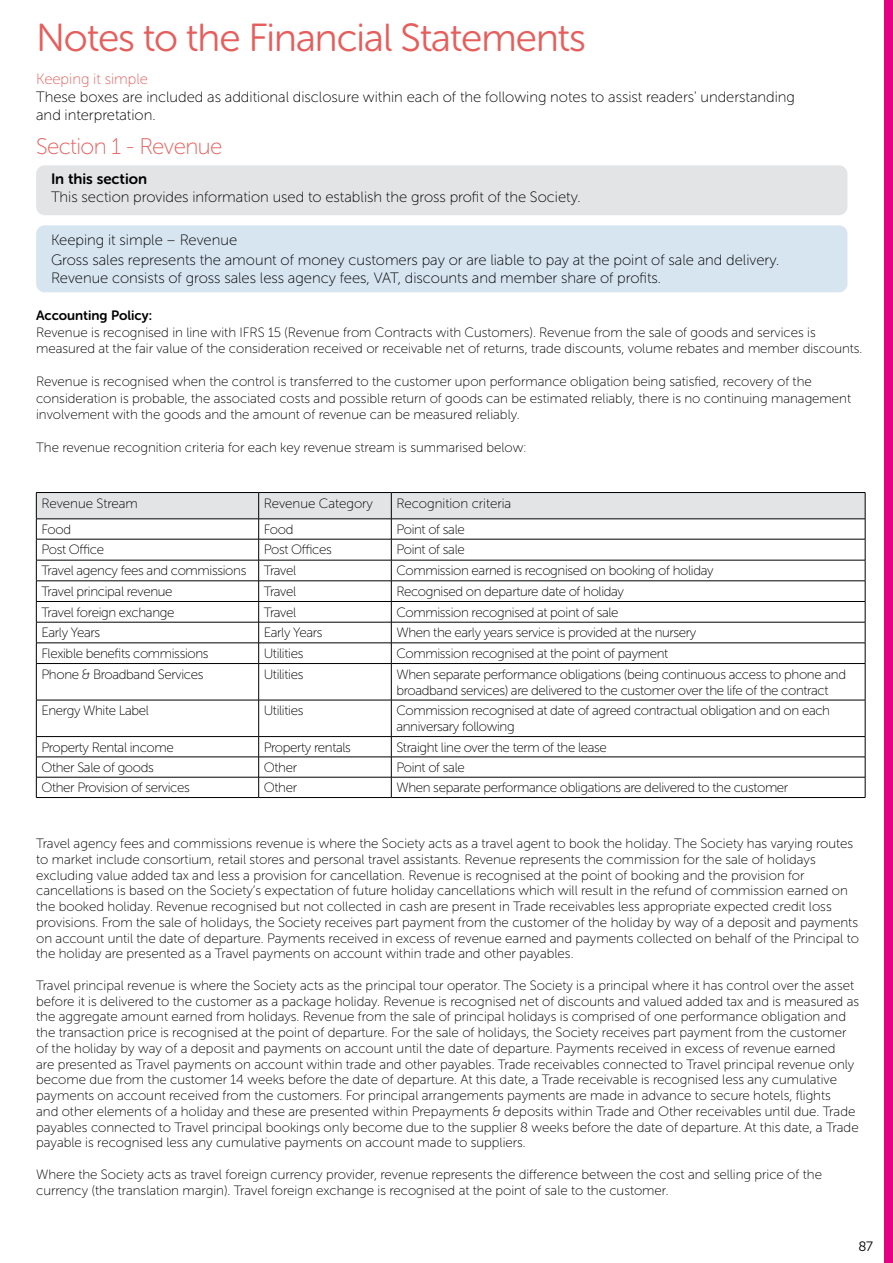
<style>
.page{position:relative;width:893px;height:1263px;background:#fff}
.page>*{position:absolute;margin:0;border:0;box-sizing:border-box;transform-origin:0 0}
.t1{font:39px "Museo Sans Rounded 300";letter-spacing:-.025em;color:#e65e5c}
.t2{font:22.5px "Museo Sans Rounded 100";letter-spacing:-.025em;color:#e65e5c}
.t3{font:15px/18px "Museo Sans Rounded 100";color:#000}
.t4{font:15px "Museo Sans Rounded 100";color:#e65e5c}
.t5{font:15px "Museo Sans Rounded 700";color:#000}
.t6{font:13.5px/15.8px "Museo Sans Rounded 100";color:#000}
.t7{font:13.5px/16.2px "Museo Sans Rounded 100";letter-spacing:-.025em;color:#000}
.t8{font:13.5px "Museo Sans Rounded 700";color:#000}
.t9{font:13.5px "Museo Sans Rounded 300";color:#000}
</style>
<div class="page">
<div style="left:36px;top:165px;width:811px;height:50px;background:#e3e4e6;border-radius:9px"></div>
<div style="left:36px;top:225px;width:811px;height:67px;background:#d7e5f1;border-radius:9px"></div>
<svg style="left:36px;top:492px;width:830px;height:171px"></svg>
<hr style="left:36px;top:663px;width:223px;height:1px;background:#000">
<hr style="left:36px;top:664px;width:1px;height:36px;background:#000">
<hr style="left:259px;top:663px;width:132px;height:1px;background:#000">
<hr style="left:258px;top:664px;width:1px;height:36px;background:#000">
<hr style="left:391px;top:663px;width:474px;height:1px;background:#000">
<hr style="left:391px;top:664px;width:1px;height:36px;background:#000">
<hr style="left:865px;top:664px;width:1px;height:36px;background:#000">
<hr style="left:36px;top:700px;width:223px;height:1px;background:#000">
<hr style="left:36px;top:700px;width:1px;height:36px;background:#000">
<hr style="left:259px;top:700px;width:132px;height:1px;background:#000">
<hr style="left:258px;top:700px;width:1px;height:36px;background:#000">
<hr style="left:391px;top:700px;width:474px;height:1px;background:#000">
<hr style="left:391px;top:700px;width:1px;height:36px;background:#000">
<hr style="left:865px;top:700px;width:1px;height:36px;background:#000">
<hr style="left:36px;top:736px;width:223px;height:1px;background:#000">
<hr style="left:259px;top:736px;width:132px;height:1px;background:#000">
<hr style="left:391px;top:736px;width:474px;height:1px;background:#000">
<hr style="left:36px;top:757px;width:223px;height:1px;background:#000">
<hr style="left:259px;top:757px;width:132px;height:1px;background:#000">
<hr style="left:391px;top:757px;width:474px;height:1px;background:#000">
<hr style="left:36px;top:777px;width:223px;height:1px;background:#000">
<svg style="left:36px;top:737px;width:1px;height:60px"></svg>
<hr style="left:259px;top:777px;width:132px;height:1px;background:#000">
<svg style="left:258px;top:737px;width:1px;height:60px"></svg>
<hr style="left:391px;top:777px;width:474px;height:1px;background:#000">
<svg style="left:391px;top:737px;width:1px;height:60px"></svg>
<svg style="left:865px;top:737px;width:1px;height:60px"></svg>
<hr style="left:36px;top:797px;width:223px;height:1px;background:#000">
<hr style="left:259px;top:797px;width:132px;height:1px;background:#000">
<hr style="left:391px;top:797px;width:474px;height:1px;background:#000">
<div style="left:884px;top:0;width:9px;height:1263px;background:#e30083"></div>
<h1 class="t1" style="left:36px;top:16px;width:551px">Notes to the Financial Statements</h1>
<p class="t4" style="left:36px;top:70px;width:113px">Keeping it simple</p>
<p class="t3" style="left:36px;top:88px;width:760px">These boxes are included as additional disclosure within each of the following notes to assist readers' understanding and interpretation.</p>
<h2 class="t2" style="left:36px;top:134px;width:188px">Section 1 - Revenue</h2>
<p class="t5" style="left:51px;top:171px;width:98px">In this section</p>
<p class="t3" style="left:51px;top:188px;width:531px">This section provides information used to establish the gross profit of the Society.</p>
<p class="t3" style="left:51px;top:231px;width:188px">Keeping it simple – Revenue</p>
<p class="t3" style="left:51px;top:251px;width:730px">Gross sales represents the amount of money customers pay or are liable to pay at the point of sale and delivery.<br>Revenue consists of gross sales less agency fees, VAT, discounts and member share of profits.</p>
<p class="t8" style="left:36px;top:308px;width:117px">Accounting Policy:</p>
<p class="t6" style="left:36px;top:324px;width:828px;line-height:16.5px">Revenue is recognised in line with IFRS 15 (Revenue from Contracts with Customers). Revenue from the sale of goods and services is measured at the fair value of the consideration received or receivable net of returns, trade discounts, volume rebates and member discounts.</p>
<p class="t6" style="left:36px;top:373px;width:816px;line-height:16.5px">Revenue is recognised when the control is transferred to the customer upon performance obligation being satisfied, recovery of the consideration is probable, the associated costs and possible return of goods can be estimated reliably, there is no continuing management involvement with the goods and the amount of revenue can be measured reliably.</p>
<p class="t6" style="left:36px;top:440px;width:492px">The revenue recognition criteria for each key revenue stream is summarised below:</p>
<p class="t6" style="left:41px;top:495px;width:98px">Revenue Stream</p>
<p class="t6" style="left:264px;top:495px;width:111px">Revenue Category</p>
<p class="t6" style="left:396px;top:495px;width:116px">Recognition criteria</p>
<p class="t6" style="left:41px;top:522px;width:31px">Food</p>
<p class="t6" style="left:264px;top:522px;width:31px">Food</p>
<p class="t7" style="left:396px;top:521px;width:70px">Point of sale</p>
<p class="t6" style="left:41px;top:542px;width:64px">Post Office</p>
<p class="t7" style="left:264px;top:542px;width:70px">Post Offices</p>
<p class="t7" style="left:396px;top:542px;width:70px">Point of sale</p>
<p class="t7" style="left:41px;top:563px;width:206px">Travel agency fees and commissions</p>
<p class="t6" style="left:264px;top:563px;width:34px">Travel</p>
<p class="t7" style="left:396px;top:563px;width:319px">Commission earned is recognised on booking of holiday</p>
<p class="t7" style="left:41px;top:583px;width:133px">Travel principal revenue</p>
<p class="t6" style="left:264px;top:584px;width:34px">Travel</p>
<p class="t7" style="left:396px;top:583px;width:229px">Recognised on departure date of holiday</p>
<p class="t7" style="left:41px;top:604px;width:135px">Travel foreign exchange</p>
<p class="t6" style="left:264px;top:604px;width:34px">Travel</p>
<p class="t7" style="left:396px;top:604px;width:224px">Commission recognised at point of sale</p>
<p class="t7" style="left:41px;top:625px;width:60px">Early Years</p>
<p class="t7" style="left:264px;top:625px;width:60px">Early Years</p>
<p class="t7" style="left:396px;top:625px;width:301px">When the early years service is provided at the nursery</p>
<p class="t7" style="left:41px;top:645px;width:169px">Flexible benefits commissions</p>
<p class="t7" style="left:264px;top:645px;width:41px">Utilities</p>
<p class="t7" style="left:396px;top:645px;width:273px">Commission recognised at the point of payment</p>
<p class="t7" style="left:41px;top:666px;width:163px">Phone &amp; Broadband Services</p>
<p class="t7" style="left:264px;top:666px;width:41px">Utilities</p>
<p class="t7" style="left:396px;top:666px;width:451px">When separate performance obligations (being continuous access to phone and broadband services) are delivered to the customer over the life of the contract</p>
<p class="t7" style="left:41px;top:703px;width:109px">Energy White Label</p>
<p class="t7" style="left:264px;top:703px;width:41px">Utilities</p>
<p class="t7" style="left:396px;top:703px;width:435px">Commission recognised at date of agreed contractual obligation and on each anniversary following</p>
<p class="t7" style="left:41px;top:739px;width:134px">Property Rental income</p>
<p class="t7" style="left:264px;top:739px;width:89px">Property rentals</p>
<p class="t7" style="left:396px;top:739px;width:212px">Straight line over the term of the lease</p>
<p class="t7" style="left:41px;top:759px;width:114px">Other Sale of goods</p>
<p class="t6" style="left:264px;top:760px;width:35px">Other</p>
<p class="t7" style="left:396px;top:759px;width:70px">Point of sale</p>
<p class="t7" style="left:41px;top:780px;width:150px">Other Provision of services</p>
<p class="t6" style="left:264px;top:780px;width:35px">Other</p>
<p class="t7" style="left:396px;top:780px;width:393px">When separate performance obligations are delivered to the customer</p>
<p class="t6" style="left:36px;top:836px;width:824px">Travel agency fees and commissions revenue is where the Society acts as a travel agent to book the holiday. The Society has varying routes to market include consortium, retail stores and personal travel assistants. Revenue represents the commission for the sale of holidays excluding value added tax and less a provision for cancellation. Revenue is recognised at the point of booking and the provision for cancellations is based on the Society’s expectation of future holiday cancellations which will result in the refund of commission earned on the booked holiday. Revenue recognised but not collected in cash are present in Trade receivables less appropriate expected credit loss provisions. From the sale of holidays, the Society receives part payment from the customer of the holiday by way of a deposit and payments on account until the date of departure. Payments received in excess of revenue earned and payments collected on behalf of the Principal to the holiday are presented as a Travel payments on account within trade and other payables.</p>
<p class="t6" style="left:36px;top:977px;width:825px">Travel principal revenue is where the Society acts as the principal tour operator. The Society is a principal where it has control over the asset before it is delivered to the customer as a package holiday. Revenue is recognised net of discounts and valued added tax and is measured as the aggregate amount earned from holidays. Revenue from the sale of principal holidays is comprised of one performance obligation and the transaction price is recognised at the point of departure. For the sale of holidays, the Society receives part payment from the customer of the holiday by way of a deposit and payments on account until the date of departure. Payments received in excess of revenue earned<br>are presented as Travel payments on account within trade and other payables. Trade receivables connected to Travel principal revenue only become due from the customer 14 weeks before the date of departure. At this date, a Trade receivable is recognised less any cumulative payments on account received from the customers. For principal arrangements payments are made in advance to secure hotels, flights<br>and other elements of a holiday and these are presented within Prepayments &amp; deposits within Trade and Other receivables until due. Trade payables connected to Travel principal bookings only become due to the supplier 8 weeks before the date of departure. At this date, a Trade payable is recognised less any cumulative payments on account made to suppliers.</p>
<p class="t6" style="left:36px;top:1166px;width:787px">Where the Society acts as travel foreign currency provider, revenue represents the difference between the cost and selling price of the currency (the translation margin). Travel foreign exchange is recognised at the point of sale to the customer.</p>
<p class="t9" style="left:858px;top:1239px;width:16px">87</p>
</div>
